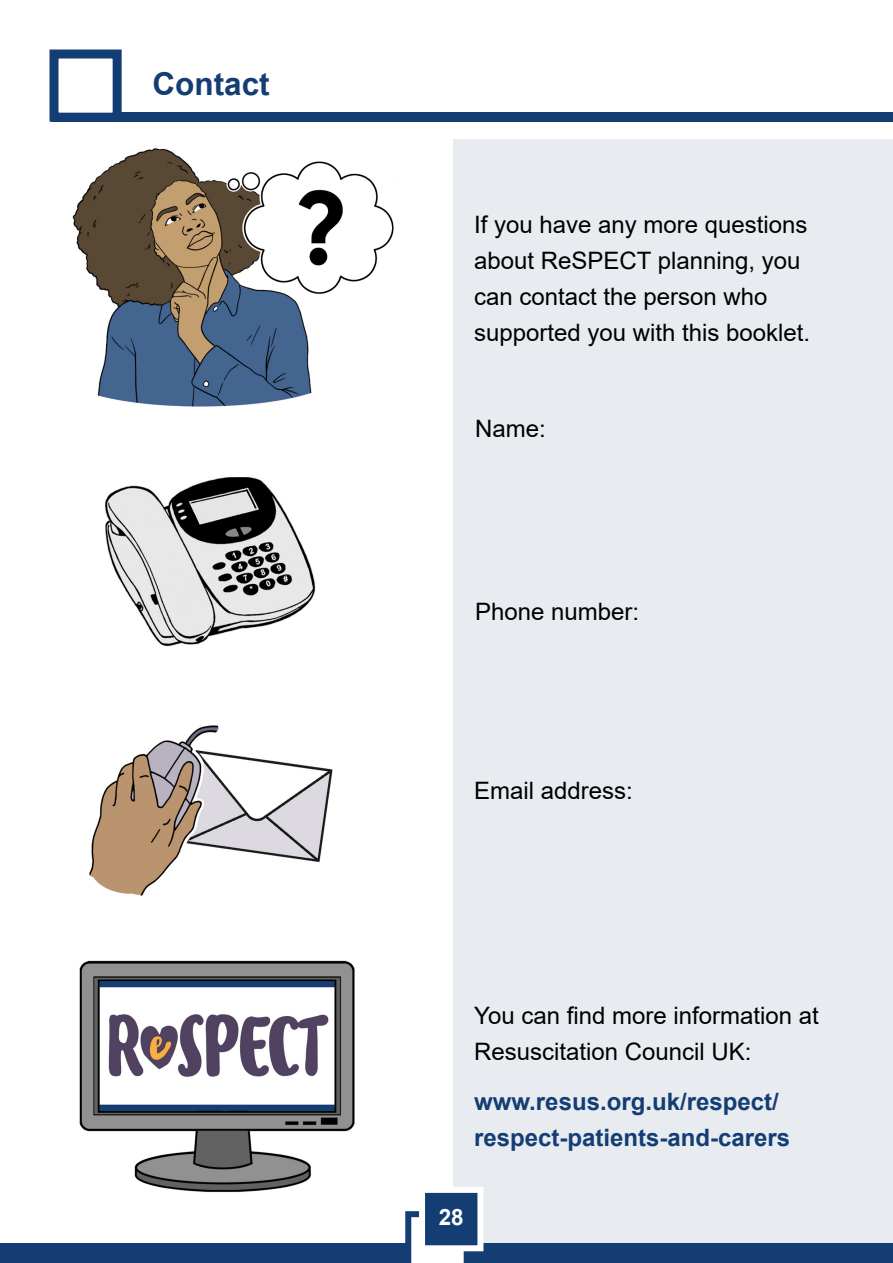
<style>
.page{position:relative;width:893px;height:1263px;background:#fff}
.page>*{position:absolute;margin:0;border:0;box-sizing:border-box;transform-origin:0 0}
.t1{font:700 31.5px "Arial";color:#143e73}
.t2{font:24px/36px "Arial";color:#000}
.t3{font:700 24px/36px "Arial";color:#143e73}
.t4{font:700 22.5px "Arial";color:#fff}
</style>
<div class="page">
<div style="left:453px;top:0;width:440px;height:1263px;background:#e8ecf1"></div>
<div style="left:0;top:1243px;width:893px;height:20px;background:#143e73"></div>
<svg style="left:405px;top:1211px;width:65px;height:52px"></svg>
<div style="left:419px;top:1187px;width:64px;height:64px;background:#143e73;border:6px solid #fff"></div>
<img style="left:89px;top:725px;width:244px;height:171px">
<div style="left:89px;top:0;width:804px;height:138px;background:#fff"></div>
<div style="left:52px;top:113px;width:841px;height:9px;background:#143e73"></div>
<div style="left:50px;top:50px;width:72px;height:72px;background:#fff;border:9px solid #143e73"></div>
<img style="left:104px;top:477px;width:212px;height:170px">
<img style="left:72px;top:148px;width:322px;height:259px">
<img style="left:79px;top:960px;width:276px;height:233px">
<p class="t1" style="left:153px;top:61px;width:119px">Contact</p>
<p class="t2" style="left:474px;top:206px;width:338px">If you have any more questions about ReSPECT planning, you can contact the person who supported you with this booklet.</p>
<p class="t2" style="left:475px;top:410px;width:72px">Name:</p>
<p class="t2" style="left:475px;top:593px;width:166px">Phone number:</p>
<p class="t2" style="left:474px;top:772px;width:160px">Email address:</p>
<p class="t2" style="left:474px;top:997px;width:346px">You can find more information at<br>Resuscitation Council UK:</p>
<p class="t3" style="left:474px;top:1083px;width:318px">www.resus.org.uk/respect/ respect-patients-and-carers</p>
<p class="t4" style="left:439px;top:1201px;width:27px">28</p>
</div>
